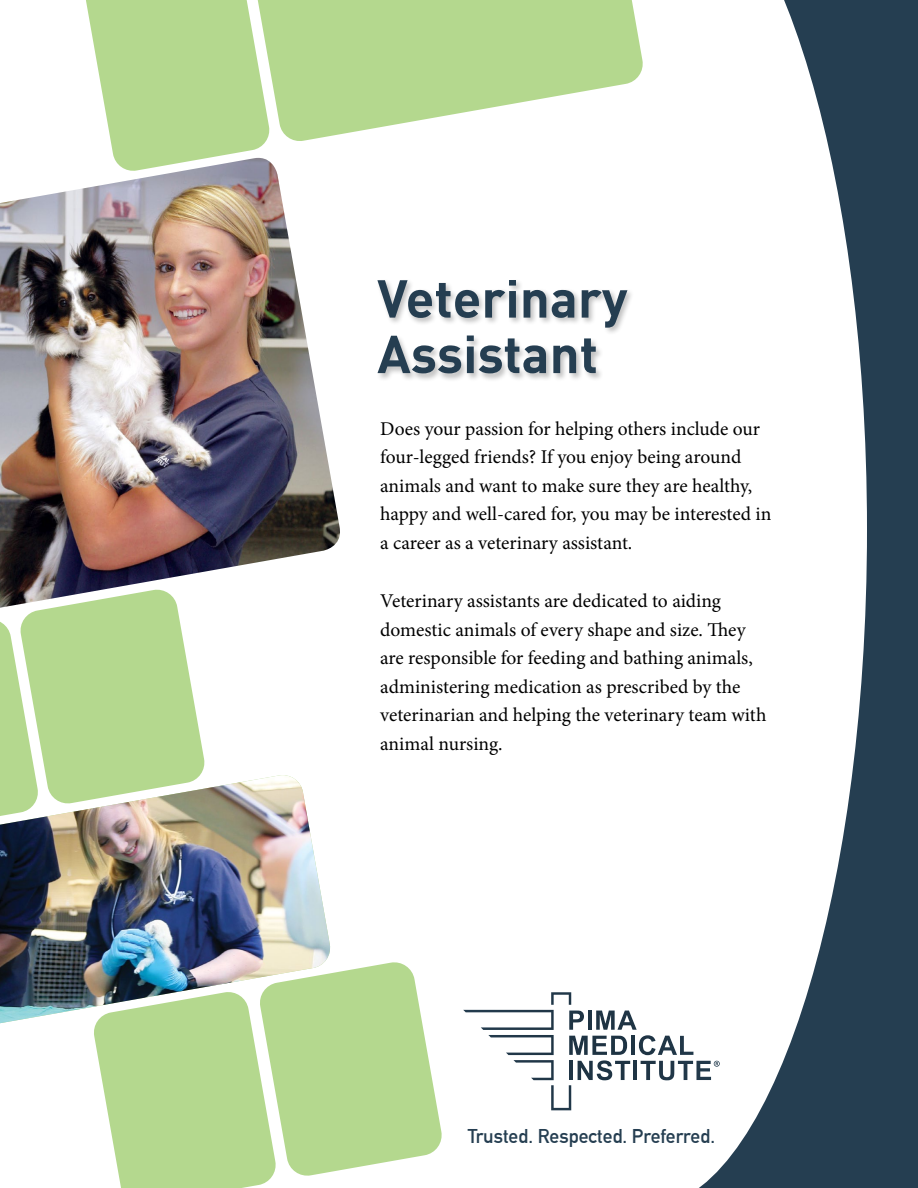
<style>
.page{position:relative;width:918px;height:1188px;background:#253e51}
.page>*{position:absolute;margin:0;border:0;box-sizing:border-box;transform-origin:0 0}
.t1{font:700 52.5px/55.5px "DINOT";color:#253e51}
.t2{font:19.5px/28.5px "Minion Pro";letter-spacing:-.005em;color:#000}
.t3{font:700 19.5px "DIN Alternate";color:#253e51}
</style>
<div class="page">
<svg style="left:645px;top:0;width:222px;height:1188px;fill:#fff"></svg>
<div style="left:0;top:0;width:645px;height:1188px;background:#fff"></div>
<img style="left:0;top:775px;width:331px;height:248px">
<div style="left:376px;top:279px;width:259px;height:103px;background:#000;opacity:.25"></div>
<img style="left:0;top:163px;width:340px;height:425px">
<svg style="left:84px;top:0;width:187px;height:172px;background:#bddb9e"></svg>
<svg style="left:92px;top:961px;width:350px;height:227px"></svg>
<svg style="left:463px;top:992px;width:257px;height:122px"></svg>
<svg style="left:251px;top:0;width:392px;height:143px;fill:#b4d88e"></svg>
<svg style="left:0;top:588px;width:206px;height:247px"></svg>
<h1 class="t1" style="left:377px;top:269px;width:252px">Veterinary<br>Assistant</h1>
<p class="t2" style="left:380px;top:414px;width:393px">Does your passion for helping others include our four-legged friends? If you enjoy being around animals and want to make sure they are healthy, happy and well-cared for, you may be interested in a career as a veterinary assistant.</p>
<p class="t2" style="left:380px;top:587px;width:388px">Veterinary assistants are dedicated to aiding domestic animals of every shape and size. They are responsible for feeding and bathing animals, administering medication as prescribed by the veterinarian and helping the veterinary team with animal nursing.</p>
<p class="t3" style="left:468px;top:1122px;width:249px">Trusted. Respected. Preferred.</p>
</div>
